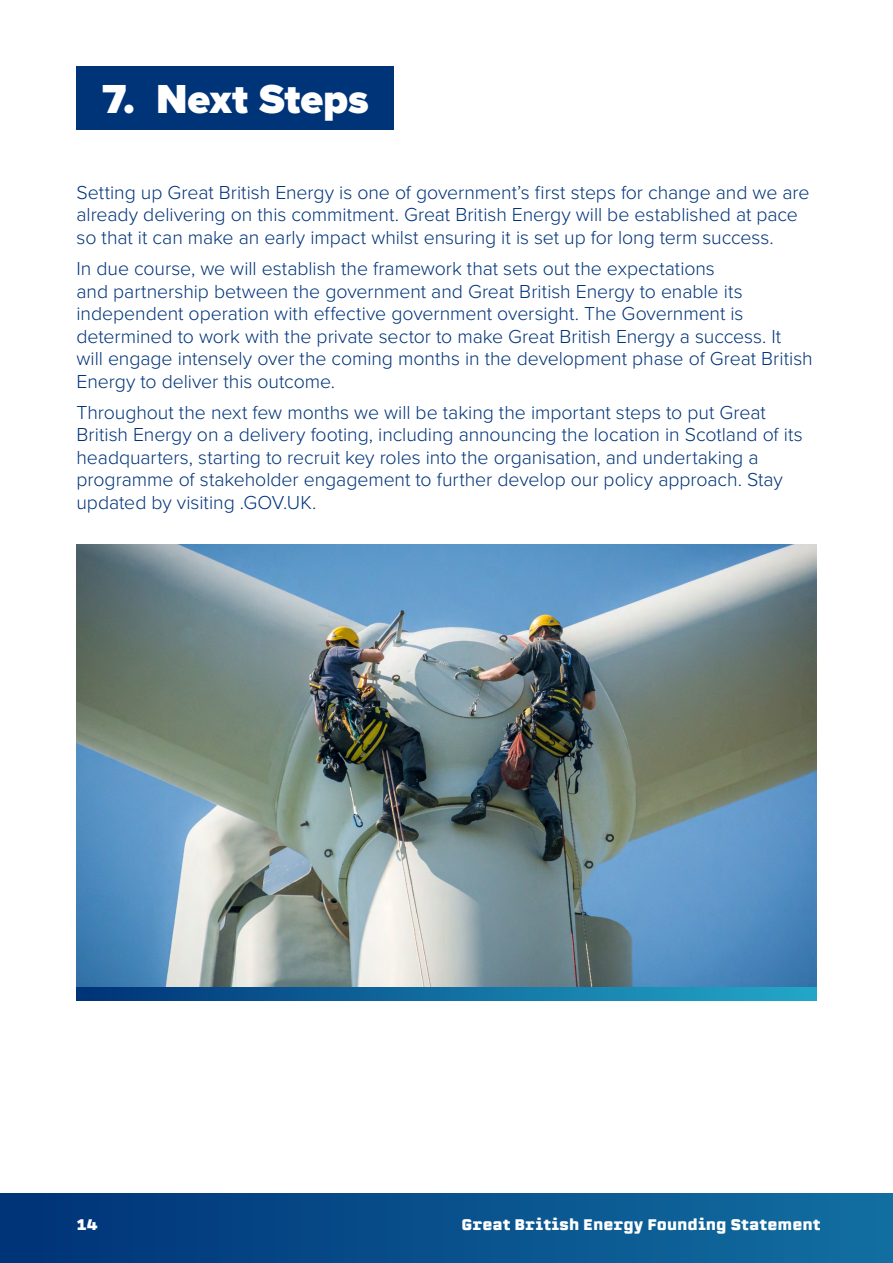
<style>
.page{position:relative;width:893px;height:1263px;background:#fff}
.page>*{position:absolute;margin:0;border:0;box-sizing:border-box;transform-origin:0 0}
.Heading_2_Numbered{font:900 42px "Proxima Nova";color:#fff}
.t1{font:300 19.5px/22.5px "Proxima Nova";letter-spacing:-.005em;color:#003479}
.t2{font:900 15px "Erbaum";color:#fff}
</style>
<div class="page">
<div style="left:0;top:1193px;width:893px;height:70px;background:linear-gradient(to right,#003277,#126fa1)"></div>
<div style="left:77px;top:67px;width:317px;height:63px;background:#003479"></div>
<img style="left:77px;top:544px;width:739px;height:443px">
<svg style="left:77px;top:987px;width:739px;height:13px"></svg>
<h2 class="Heading_2_Numbered" style="left:102px;top:67px;width:268px">7. Next Steps</h2>
<p class="t1" style="left:77px;top:180px;width:734px">Setting up Great British Energy is one of government’s first steps for change and we are already delivering on this commitment. Great British Energy will be established at pace so that it can make an early impact whilst ensuring it is set up for long term success.</p>
<p class="t1" style="left:77px;top:256px;width:738px">In due course, we will establish the framework that sets out the expectations<br>and partnership between the government and Great British Energy to enable its independent operation with effective government oversight. The Government is determined to work with the private sector to make Great British Energy a success. It<br>will engage intensely over the coming months in the development phase of Great British Energy to deliver this outcome.</p>
<p class="t1" style="left:77px;top:400px;width:728px">Throughout the next few months we will be taking the important steps to put Great British Energy on a delivery footing, including announcing the location in Scotland of its headquarters, starting to recruit key roles into the organisation, and undertaking a programme of stakeholder engagement to further develop our policy approach. Stay updated by visiting .GOV.UK.</p>
<p class="t2" style="left:77px;top:1213px;width:23px">14</p>
<p class="t2" style="left:461px;top:1213px;width:361px">Great British Energy Founding Statement</p>
</div>
